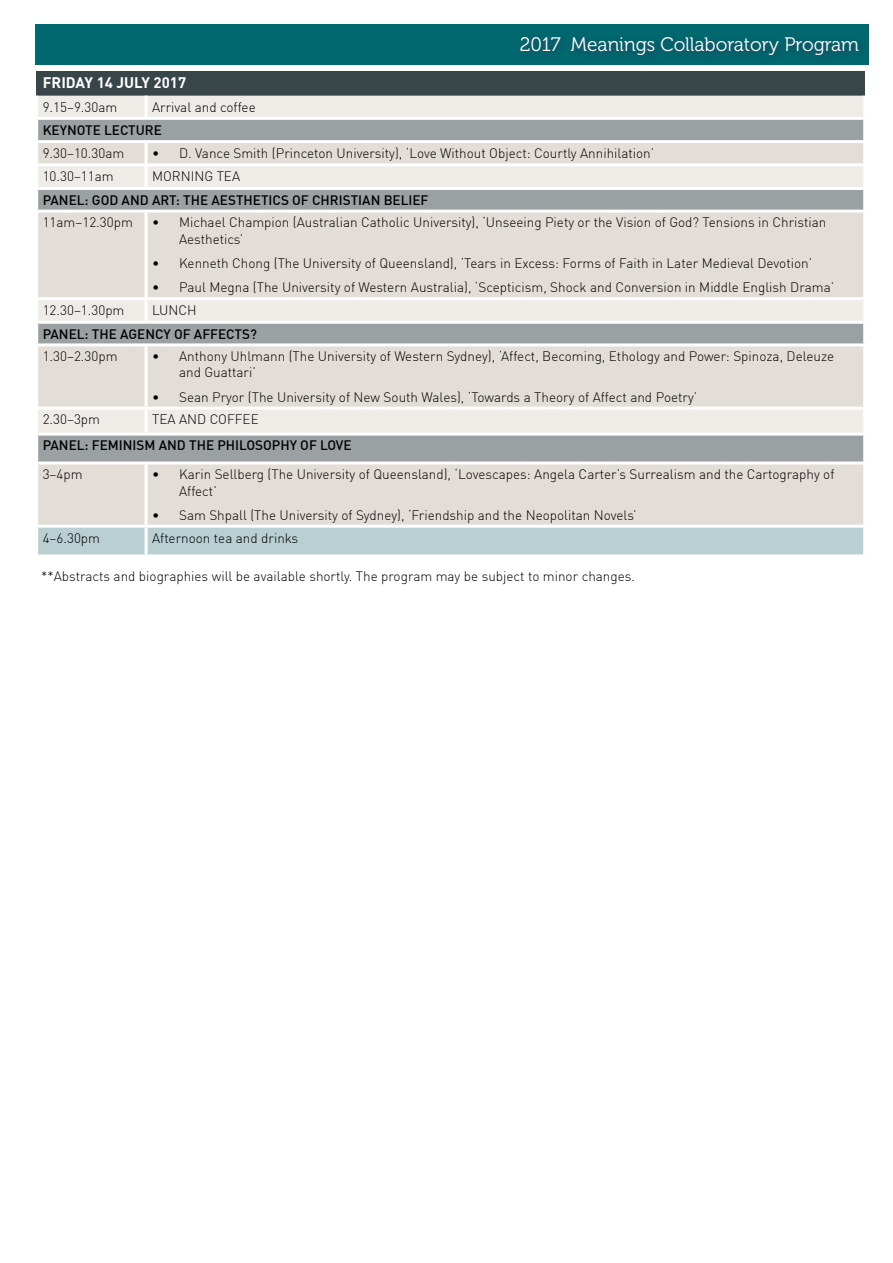
<style>
.page{position:relative;width:893px;height:1263px;background:#fff}
.page>*{position:absolute;margin:0;border:0;box-sizing:border-box;transform-origin:0 0}
.t1{font:19.5px "Museo 300";color:#fff}
.t2{font:700 15px "DIN Offc";color:#fff}
.t3{font:300 13.5px/16.2px "DIN Offc";color:#000}
.t4{font:500 13.5px "DIN Offc";color:#000}
</style>
<div class="page">
<div style="left:37px;top:71px;width:828px;height:25px;background:#384649"></div>
<div style="left:38px;top:96px;width:825px;height:21px;background:#efece8"></div>
<div style="left:38px;top:120px;width:825px;height:20px;background:#9ba0a3"></div>
<svg style="left:38px;top:143px;width:825px;height:382px;background:#d8d5d1"></svg>
<div style="left:38px;top:528px;width:825px;height:26px;background:#b9cfd2"></div>
<hr style="left:145px;top:96px;width:3px;height:21px;background:#fff">
<hr style="left:145px;top:143px;width:3px;height:20px;background:#fff">
<hr style="left:145px;top:528px;width:3px;height:26px;background:#fff">
<hr style="left:145px;top:213px;width:3px;height:84px;background:#fff">
<hr style="left:145px;top:346px;width:3px;height:61px;background:#fff">
<hr style="left:145px;top:464px;width:3px;height:61px;background:#fff">
<hr style="left:35px;top:210px;width:111px;height:3px;background:#fff">
<hr style="left:146px;top:210px;width:720px;height:3px;background:#fff">
<hr style="left:35px;top:163px;width:111px;height:3px;background:#fff">
<hr style="left:35px;top:187px;width:111px;height:3px;background:#fff">
<hr style="left:146px;top:163px;width:720px;height:3px;background:#fff">
<hr style="left:145px;top:166px;width:3px;height:21px;background:#fff">
<hr style="left:146px;top:187px;width:720px;height:3px;background:#fff">
<hr style="left:35px;top:297px;width:111px;height:3px;background:#fff">
<hr style="left:146px;top:297px;width:720px;height:3px;background:#fff">
<hr style="left:145px;top:300px;width:3px;height:21px;background:#fff">
<hr style="left:35px;top:407px;width:111px;height:3px;background:#fff">
<hr style="left:146px;top:407px;width:720px;height:3px;background:#fff">
<hr style="left:145px;top:410px;width:3px;height:23px;background:#fff">
<hr style="left:35px;top:321px;width:111px;height:3px;background:#fff">
<hr style="left:35px;top:343px;width:111px;height:3px;background:#fff">
<hr style="left:146px;top:321px;width:720px;height:3px;background:#fff">
<hr style="left:146px;top:343px;width:720px;height:3px;background:#fff">
<hr style="left:35px;top:433px;width:111px;height:3px;background:#fff">
<hr style="left:35px;top:461px;width:111px;height:3px;background:#fff">
<hr style="left:146px;top:433px;width:720px;height:3px;background:#fff">
<hr style="left:146px;top:461px;width:720px;height:3px;background:#fff">
<div style="left:35px;top:25px;width:834px;height:40px;background:#00686e"></div>
<div style="left:516px;top:31px;width:352px;height:34px;background:#03646c"></div>
<h1 class="t1" style="left:520px;top:33px;width:340px">2017 Meanings Collaboratory Program</h1>
<p class="t2" style="left:43px;top:73px;width:145px">FRIDAY 14 JULY 2017</p>
<p class="t3" style="left:43px;top:99px;width:76px">9.15–9.30am</p>
<p class="t3" style="left:152px;top:99px;width:105px">Arrival and coffee</p>
<p class="t4" style="left:43px;top:121px;width:121px">KEYNOTE LECTURE</p>
<p class="t3" style="left:43px;top:145px;width:83px">9.30–10.30am</p>
<p class="t3" style="left:152px;top:145px;width:504px">• D. Vance Smith (Princeton University), ‘Love Without Object: Courtly Annihilation’</p>
<p class="t3" style="left:43px;top:168px;width:73px">10.30–11am</p>
<p class="t3" style="left:152px;top:168px;width:90px">MORNING TEA</p>
<p class="t4" style="left:43px;top:191px;width:387px">PANEL: GOD AND ART: THE AESTHETICS OF CHRISTIAN BELIEF</p>
<p class="t3" style="left:43px;top:214px;width:92px">11am–12.30pm</p>
<p class="t3" style="left:179px;top:214px;width:649px;text-indent:-27px">• Michael Champion (Australian Catholic University), ‘Unseeing Piety or the Vision of God? Tensions in Christian<br>Aesthetics’</p>
<p class="t3" style="left:152px;top:255px;width:662px">• Kenneth Chong (The University of Queensland), ‘Tears in Excess: Forms of Faith in Later Medieval Devotion’</p>
<p class="t3" style="left:152px;top:279px;width:684px">• Paul Megna (The University of Western Australia), ‘Scepticism, Shock and Conversion in Middle English Drama’</p>
<p class="t3" style="left:43px;top:302px;width:83px">12.30–1.30pm</p>
<p class="t3" style="left:152px;top:302px;width:46px">LUNCH</p>
<p class="t4" style="left:43px;top:325px;width:216px">PANEL: THE AGENCY OF AFFECTS?</p>
<p class="t3" style="left:43px;top:348px;width:76px">1.30–2.30pm</p>
<p class="t3" style="left:179px;top:348px;width:657px;text-indent:-27px">• Anthony Uhlmann (The University of Western Sydney), ‘Affect, Becoming, Ethology and Power: Spinoza, Deleuze and Guattari’</p>
<p class="t3" style="left:152px;top:389px;width:547px">• Sean Pryor (The University of New South Wales), ‘Towards a Theory of Affect and Poetry’</p>
<p class="t3" style="left:43px;top:411px;width:59px">2.30–3pm</p>
<p class="t3" style="left:152px;top:411px;width:108px">TEA AND COFFEE</p>
<p class="t4" style="left:43px;top:437px;width:310px">PANEL: FEMINISM AND THE PHILOSOPHY OF LOVE</p>
<p class="t3" style="left:43px;top:466px;width:41px">3–4pm</p>
<p class="t3" style="left:179px;top:466px;width:657px;text-indent:-27px">• Karin Sellberg (The University of Queensland), ‘Lovescapes: Angela Carter’s Surrealism and the Cartography of<br>Affect’</p>
<p class="t3" style="left:152px;top:507px;width:486px">• Sam Shpall (The University of Sydney), ‘Friendship and the Neopolitan Novels’</p>
<p class="t3" style="left:43px;top:529px;width:59px">4–6.30pm</p>
<p class="t3" style="left:152px;top:529px;width:148px">Afternoon tea and drinks</p>
<p class="t3" style="left:41px;top:568px;width:595px">**Abstracts and biographies will be available shortly. The program may be subject to minor changes.</p>
</div>
